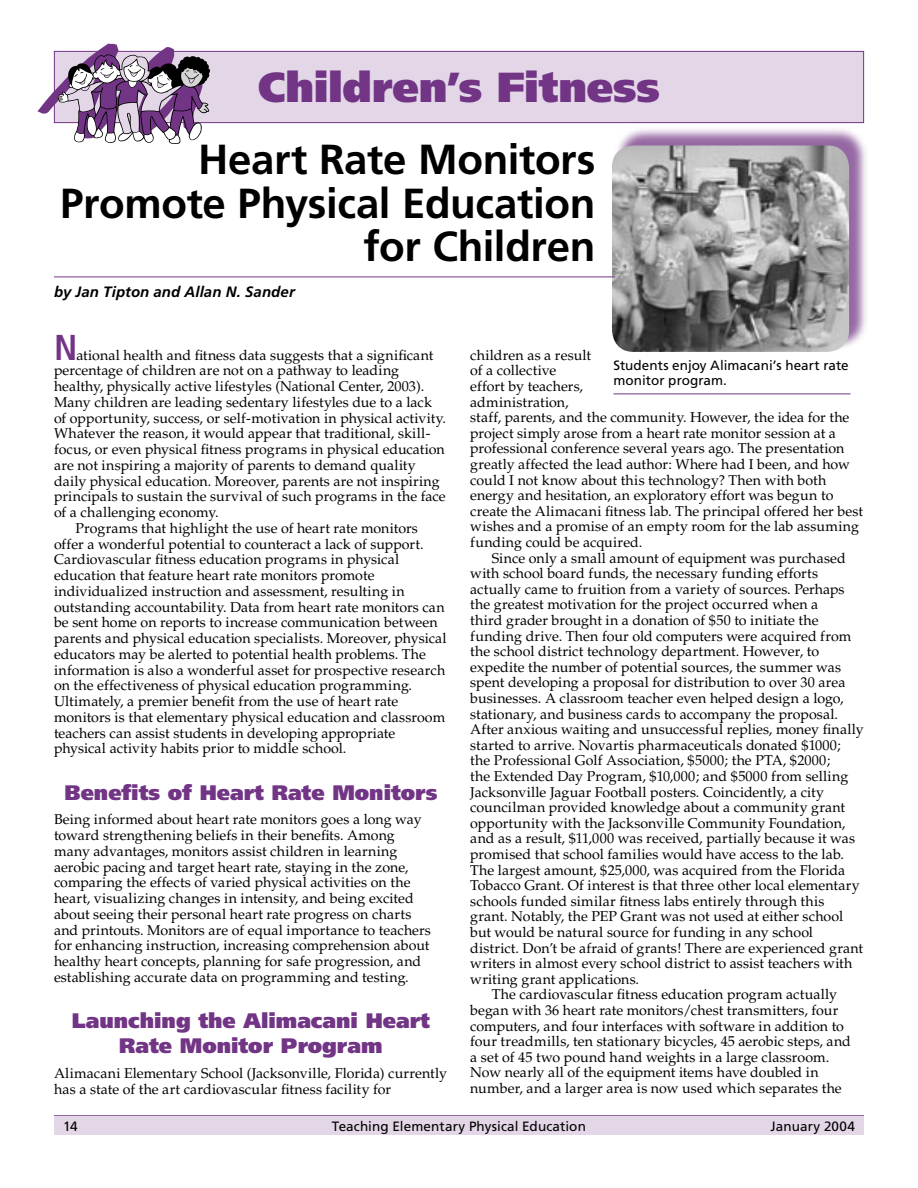
<style>
.page{position:relative;width:918px;height:1188px;background:#fff}
.page>*{position:absolute;margin:0;border:0;box-sizing:border-box;transform-origin:0 0}
.t1{font:700 42px/43.5px "Frutiger";letter-spacing:-.01em;color:#000;text-align:right}
.t2{font:900 42px "Frutiger";letter-spacing:-.005em;color:#723585}
.t3{font:700 condensed 36px "Frutiger";color:#723585}
.t4{font:900 21px/25.2px "Frutiger";color:#723585;text-align:center}
.t5{font:italic 700 15px "Frutiger";letter-spacing:.005em;color:#000}
.t6{font:14.25px/15.6px "Palatino";color:#000}
.t7{font:13.5px/15px "Frutiger";letter-spacing:.005em;color:#000}
</style>
<div class="page">
<hr style="left:54px;top:1115px;width:810px;height:2px;background:#723585">
<div style="left:54px;top:1116px;width:810px;height:19px;background:#e3d7e7"></div>
<div style="left:54px;top:51px;width:810px;height:72px;background:#e3d7e7"></div>
<div style="left:54px;top:51px;width:810px;height:72px;border:1px solid #723585"></div>
<svg style="left:38px;top:44px;width:172px;height:100px"></svg>
<div style="left:613px;top:126px;width:255px;height:225px;background:#723585;opacity:.75"></div>
<img style="left:612px;top:146px;width:237px;height:206px">
<hr style="left:614px;top:394px;width:236px;height:1px;background:#723585">
<hr style="left:54px;top:277px;width:561px;height:1px;background:#723585">
<h1 class="t2" style="left:258px;top:62px;width:403px">Children’s Fitness</h1>
<h1 class="t1" style="left:60px;top:138px;width:537px">Heart Rate Monitors<br>Promote Physical Education for Children</h1>
<p class="t5" style="left:54px;top:283px;width:242px">by Jan Tipton and Allan N. Sander</p>
<h2 class="t3" style="left:54px;top:326px;width:25px">N</h2>
<p class="t6" style="left:76px;top:347px;width:359px">ational health and fitness data suggests that a significant</p>
<p class="t6" style="left:54px;top:363px;width:347px">percentage of children are not on a pathway to leading</p>
<p class="t6" style="left:54px;top:379px;width:372px">healthy, physically active lifestyles (National Center, 2003).</p>
<p class="t6" style="left:54px;top:394px;width:380px">Many children are leading sedentary lifestyles due to a lack</p>
<p class="t6" style="left:54px;top:410px;width:394px">of opportunity, success, or self-motivation in physical activity.</p>
<p class="t6" style="left:54px;top:426px;width:378px">Whatever the reason, it would appear that traditional, skill-</p>
<p class="t6" style="left:54px;top:442px;width:392px">focus, or even physical fitness programs in physical education</p>
<p class="t6" style="left:54px;top:457px;width:363px">are not inspiring a majority of parents to demand quality</p>
<p class="t6" style="left:54px;top:473px;width:387px">daily physical education. Moreover, parents are not inspiring</p>
<p class="t6" style="left:54px;top:489px;width:393px">principals to sustain the survival of such programs in the face</p>
<p class="t6" style="left:54px;top:505px;width:166px">of a challenging economy.</p>
<p class="t6" style="left:76px;top:520px;width:344px">Programs that highlight the use of heart rate monitors</p>
<p class="t6" style="left:54px;top:536px;width:371px">offer a wonderful potential to counteract a lack of support.</p>
<p class="t6" style="left:54px;top:552px;width:347px">Cardiovascular fitness education programs in physical</p>
<p class="t6" style="left:54px;top:568px;width:322px">education that feature heart rate monitors promote</p>
<p class="t6" style="left:54px;top:583px;width:352px">individualized instruction and assessment, resulting in</p>
<p class="t6" style="left:54px;top:599px;width:392px">outstanding accountability. Data from heart rate monitors can</p>
<p class="t6" style="left:54px;top:615px;width:385px">be sent home on reports to increase communication between</p>
<p class="t6" style="left:54px;top:631px;width:394px">parents and physical education specialists. Moreover, physical</p>
<p class="t6" style="left:54px;top:646px;width:374px">educators may be alerted to potential health problems. The</p>
<p class="t6" style="left:54px;top:662px;width:393px">information is also a wonderful asset for prospective research</p>
<p class="t6" style="left:54px;top:678px;width:360px">on the effectiveness of physical education programming.</p>
<p class="t6" style="left:54px;top:694px;width:346px">Ultimately, a premier benefit from the use of heart rate</p>
<p class="t6" style="left:54px;top:709px;width:393px">monitors is that elementary physical education and classroom</p>
<p class="t6" style="left:54px;top:725px;width:343px">teachers can assist students in developing appropriate</p>
<p class="t6" style="left:54px;top:741px;width:294px">physical activity habits prior to middle school.</p>
<h3 class="t4" style="left:64px;top:779px;width:374px">Benefits of Heart Rate Monitors</h3>
<p class="t6" style="left:54px;top:812px;width:378px">Being informed about heart rate monitors goes a long way toward strengthening beliefs in their benefits. Among many advantages, monitors assist children in learning aerobic pacing and target heart rate, staying in the zone, comparing the effects of varied physical activities on the heart, visualizing changes in intensity, and being excited about seeing their personal heart rate progress on charts and printouts. Monitors are of equal importance to teachers for enhancing instruction, increasing comprehension about healthy heart concepts, planning for safe progression, and establishing accurate data on programming and testing.</p>
<h3 class="t4" style="left:72px;top:1008px;width:360px">Launching the Alimacani Heart<br>Rate Monitor Program</h3>
<p class="t6" style="left:54px;top:1065px;width:395px">Alimacani Elementary School (Jacksonville, Florida) currently has a state of the art cardiovascular fitness facility for</p>
<p class="t6" style="left:470px;top:347px;width:394px">children as a result<br>of a collective<br>effort by teachers,<br>administration,<br>staff, parents, and the community. However, the idea for the project simply arose from a heart rate monitor session at a professional conference several years ago. The presentation greatly affected the lead author: Where had I been, and how could I not know about this technology? Then with both energy and hesitation, an exploratory effort was begun to create the Alimacani fitness lab. The principal offered her best wishes and a promise of an empty room for the lab assuming funding could be acquired.</p>
<p class="t6" style="left:492px;top:550px;width:356px">Since only a small amount of equipment was purchased</p>
<p class="t6" style="left:470px;top:566px;width:349px">with school board funds, the necessary funding efforts</p>
<p class="t6" style="left:470px;top:581px;width:376px">actually came to fruition from a variety of sources. Perhaps</p>
<p class="t6" style="left:470px;top:597px;width:350px">the greatest motivation for the project occurred when a</p>
<p class="t6" style="left:470px;top:613px;width:350px">third grader brought in a donation of $50 to initiate the</p>
<p class="t6" style="left:470px;top:628px;width:383px">funding drive. Then four old computers were acquired from</p>
<p class="t6" style="left:470px;top:644px;width:350px">the school district technology department. However, to</p>
<p class="t6" style="left:470px;top:659px;width:372px">expedite the number of potential sources, the summer was</p>
<p class="t6" style="left:470px;top:675px;width:377px">spent developing a proposal for distribution to over 30 area</p>
<p class="t6" style="left:470px;top:691px;width:375px">businesses. A classroom teacher even helped design a logo,</p>
<p class="t6" style="left:470px;top:706px;width:369px">stationary, and business cards to accompany the proposal.</p>
<p class="t6" style="left:470px;top:722px;width:395px">After anxious waiting and unsuccessful replies, money finally</p>
<p class="t6" style="left:470px;top:737px;width:372px">started to arrive. Novartis pharmaceuticals donated $1000;</p>
<p class="t6" style="left:470px;top:753px;width:362px">the Professional Golf Association, $5000; the PTA, $2000;</p>
<p class="t6" style="left:470px;top:769px;width:380px">the Extended Day Program, $10,000; and $5000 from selling</p>
<p class="t6" style="left:470px;top:784px;width:355px">Jacksonville Jaguar Football posters. Coincidently, a city</p>
<p class="t6" style="left:470px;top:800px;width:376px">councilman provided knowledge about a community grant</p>
<p class="t6" style="left:470px;top:815px;width:377px">opportunity with the Jacksonville Community Foundation,</p>
<p class="t6" style="left:470px;top:831px;width:386px">and as a result, $11,000 was received, partially because it was</p>
<p class="t6" style="left:470px;top:847px;width:375px">promised that school families would have access to the lab.</p>
<p class="t6" style="left:470px;top:862px;width:377px">The largest amount, $25,000, was acquired from the Florida</p>
<p class="t6" style="left:470px;top:878px;width:391px">Tobacco Grant. Of interest is that three other local elementary</p>
<p class="t6" style="left:470px;top:893px;width:356px">schools funded similar fitness labs entirely through this</p>
<p class="t6" style="left:470px;top:909px;width:375px">grant. Notably, the PEP Grant was not used at either school</p>
<p class="t6" style="left:470px;top:925px;width:344px">but would be natural source for funding in any school</p>
<p class="t6" style="left:470px;top:940px;width:394px">district. Don’t be afraid of grants! There are experienced grant</p>
<p class="t6" style="left:470px;top:956px;width:384px">writers in almost every school district to assist teachers with</p>
<p class="t6" style="left:470px;top:971px;width:170px">writing grant applications.</p>
<p class="t6" style="left:492px;top:987px;width:347px">The cardiovascular fitness education program actually</p>
<p class="t6" style="left:470px;top:1003px;width:370px">began with 36 heart rate monitors/chest transmitters, four</p>
<p class="t6" style="left:470px;top:1018px;width:375px">computers, and four interfaces with software in addition to</p>
<p class="t6" style="left:470px;top:1034px;width:382px">four treadmills, ten stationary bicycles, 45 aerobic steps, and</p>
<p class="t6" style="left:470px;top:1049px;width:361px">a set of 45 two pound hand weights in a large classroom.</p>
<p class="t6" style="left:470px;top:1065px;width:350px">Now nearly all of the equipment items have doubled in</p>
<p class="t6" style="left:470px;top:1081px;width:373px">number, and a larger area is now used which separates the</p>
<p class="t7" style="left:614px;top:357px;width:237px">Students enjoy Alimacani’s heart rate monitor program.</p>
<p class="t7" style="left:63px;top:1119px;width:16px">14</p>
<p class="t7" style="left:332px;top:1119px;width:256px">Teaching Elementary Physical Education</p>
<p class="t7" style="left:771px;top:1119px;width:86px">January 2004</p>
</div>
